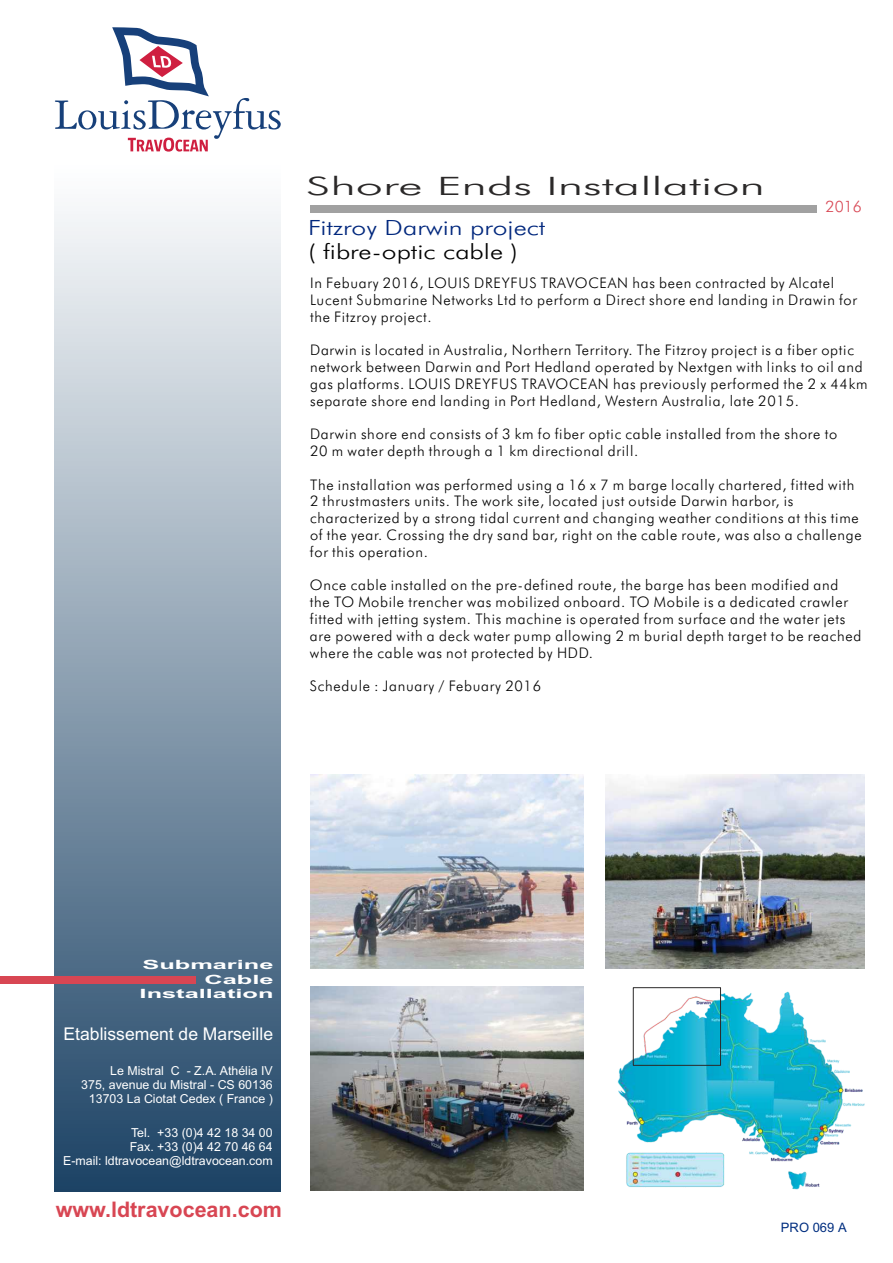
<style>
.page{position:relative;width:893px;height:1263px;background:#fff}
.page>*{position:absolute;margin:0;border:0;box-sizing:border-box;transform-origin:0 0}
.t1{font:300 25.35px "Futura BT";color:#2b2929;scale:1.92 1}
.t2{font:700 21.45px "Arial";color:#d84653}
.t3{font:300 21px "Futura BT";color:#00277d;scale:1.26 1}
.t4{font:300 21px "Futura BT";color:#000;scale:1.26 1}
.t5{font:17.55px "Arial";color:#fff}
.t6{font:300 15.75px "Futura BT";color:#d84653}
.t7{font:300 14.55px/16.8px "Futura BT";letter-spacing:.05em;color:#000}
.t8{font:13.05px "Arial";color:#002e80}
.t9{font:700 12.75px/14.7px "Arial";color:#fff;text-align:right;scale:1.99 1}
.t10{font:12.45px/14.2px "Arial";color:#fff;text-align:right}
</style>
<div class="page">
<div style="left:310px;top:205px;width:507px;height:7px;background:#a1a1a1"></div>
<img style="left:55px;top:211px;width:226px;height:980px">
<div style="left:0;top:976px;width:195px;height:7px;background:#d84653"></div>
<svg style="left:55px;top:27px;width:226px;height:125px"></svg>
<img style="left:311px;top:774px;width:273px;height:194px">
<img style="left:617px;top:988px;width:248px;height:202px">
<img style="left:310px;top:986px;width:273px;height:205px">
<img style="left:605px;top:774px;width:259px;height:194px">
<div style="left:633px;top:987px;width:88px;height:79px;border:1px solid #2b2929"></div>
<h1 class="t1" style="left:306px;top:176px;width:240px">Shore Ends Installation</h1>
<h3 class="t3" style="left:308px;top:219px;width:190px">Fitzroy Darwin project</h3>
<h3 class="t4" style="left:308px;top:243px;width:168px">( fibre-optic cable )</h3>
<p class="t6" style="left:826px;top:200px;width:38px">2016</p>
<p class="t7" style="left:310px;top:276px;width:548px">In Febuary 2016, LOUIS DREYFUS TRAVOCEAN has been contracted by Alcatel<br>Lucent Submarine Networks Ltd to perform a Direct shore end landing in Drawin for the Fitzroy project.</p>
<p class="t7" style="left:310px;top:343px;width:559px">Darwin is located in Australia, Northern Territory. The Fitzroy project is a fiber optic network between Darwin and Port Hedland operated by Nextgen with links to oil and gas platforms. LOUIS DREYFUS TRAVOCEAN has previously performed the 2 x 44km separate shore end landing in Port Hedland, Western Australia, late 2015.</p>
<p class="t7" style="left:310px;top:427px;width:529px">Darwin shore end consists of 3 km fo fiber optic cable installed from the shore to<br>20 m water depth through a 1 km directional drill.</p>
<p class="t7" style="left:310px;top:477px;width:553px">The installation was performed using a 16 x 7 m barge locally chartered, fitted with 2 thrustmasters units. The work site, located just outside Darwin harbor, is characterized by a strong tidal current and changing weather conditions at this time of the year. Crossing the dry sand bar, right on the cable route, was also a challenge for this operation.</p>
<p class="t7" style="left:310px;top:578px;width:553px">Once cable installed on the pre-defined route, the barge has been modified and the TO Mobile trencher was mobilized onboard. TO Mobile is a dedicated crawler fitted with jetting system. This machine is operated from surface and the water jets are powered with a deck water pump allowing 2 m burial depth target to be reached where the cable was not protected by HDD.</p>
<p class="t7" style="left:310px;top:679px;width:233px">Schedule : January / Febuary 2016</p>
<p class="t9" style="left:140px;top:958px;width:69px">Submarine<br>Cable<br>Installation</p>
<p class="t5" style="left:64px;top:1027px;width:211px">Etablissement de Marseille</p>
<p class="t10" style="left:81px;top:1064px;width:193px">Le Mistral C - Z.A. Athélia IV<br>375, avenue du Mistral - CS 60136<br>13703 La Ciotat Cedex ( France )</p>
<p class="t10" style="left:63px;top:1126px;width:211px">Tel. +33 (0)4 42 18 34 00<br>Fax. +33 (0)4 42 70 46 64<br>E-mail: ldtravocean@ldtravocean.com</p>
<h2 class="t2" style="left:56px;top:1201px;width:228px">www.ldtravocean.com</h2>
<p class="t8" style="left:781px;top:1222px;width:67px">PRO 069 A</p>
</div>
